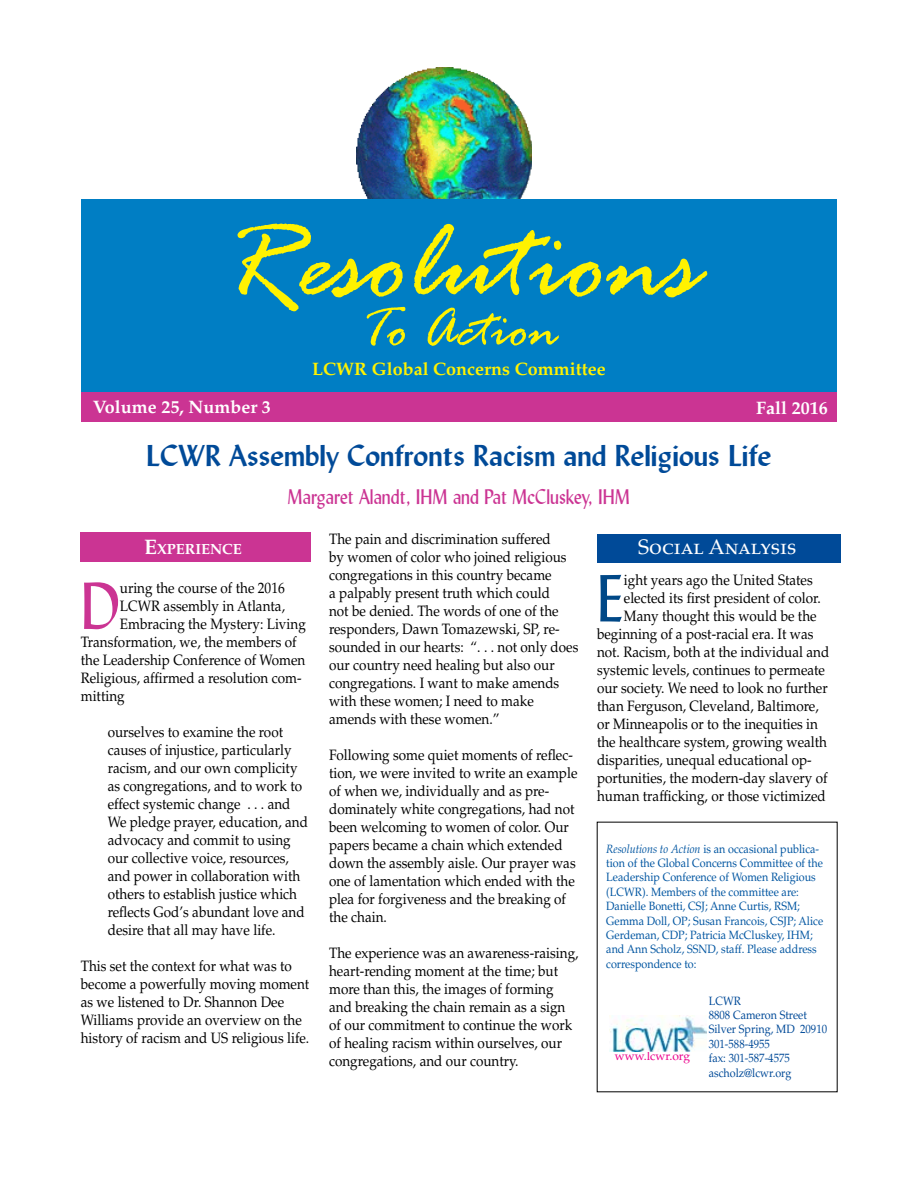
<style>
.page{position:relative;width:918px;height:1188px;background:#fff}
.page>*{position:absolute;margin:0;border:0;box-sizing:border-box;transform-origin:0 0}
.t1{font:italic 117px "Rage";color:#fff200}
.t2{font:65.85px "Lydian BT";color:#cb3493;scale:.9 1}
.t3{font:65.85px "Lydian BT";color:#004887;scale:.9 1}
.t4{font:italic 57px "Rage";color:#fff200}
.t5{font:700 30px "Lydian BT";color:#004a98}
.t6{font:21px "Lydian BT";color:#cb3493;scale:.9 1}
.t7{font:21px "Palatino LT Std";color:#fff}
.t8{font:700 18px "Palatino LT Std";color:#fff200}
.t9{font:700 18px "Palatino LT Std";color:#fff}
.t10{font:15px/18px "Palatino LT Std";color:#000;scale:.9 1}
.t11{font:700 14.7px "Palatino LT Std";color:#fff}
.t12{font:12px/14.4px "Palatino LT Std";color:#0055a1;scale:.9 1}
.t13{font:12px/14.4px "Palatino LT Std";color:#004a98;scale:.9 1}
.t14{font:12px "Palatino LT Std";color:#ec008c}
.s1{font-size:21px}
.s2{font-style:italic}
</style>
<div class="page">
<div style="left:81px;top:392px;width:756px;height:30px;background:#cb3493"></div>
<img style="left:356px;top:68px;width:176px;height:132px">
<div style="left:81px;top:200px;width:756px;height:192px;background:#007ec4"></div>
<img style="left:609px;top:1016px;width:97px;height:36px">
<div style="left:81px;top:532px;width:230px;height:30px;background:#cb3493"></div>
<div style="left:597px;top:534px;width:244px;height:28px;background:#004a98"></div>
<h1 class="t1" style="left:219px;top:201px;width:482px">Resolutions</h1>
<h3 class="t4" style="left:359px;top:299px;width:201px">To Action</h3>
<p class="t8" style="left:312px;top:358px;width:295px">LCWR Global Concerns Committee</p>
<p class="t9" style="left:93px;top:397px;width:180px">Volume 25, Number 3</p>
<p class="t9" style="left:756px;top:397px;width:73px">Fall 2016</p>
<h3 class="t5" style="left:146px;top:438px;width:627px">LCWR Assembly Confronts Racism and Religious Life</h3>
<h3 class="t6" style="left:288px;top:484px;width:382px">Margaret Alandt, IHM and Pat McCluskey, IHM</h3>
<p class="t11" style="left:144px;top:540px;width:98px"><span class="s1">E</span>XPERIENCE</p>
<h2 class="t2" style="left:81px;top:566px;width:45px">D</h2>
<p class="t10" style="left:120px;top:579px;width:185px">uring the course of the 2016</p>
<p class="t10" style="left:120px;top:597px;width:185px">LCWR assembly in Atlanta,</p>
<p class="t10" style="left:120px;top:615px;width:208px">Embracing the Mystery: Living</p>
<p class="t10" style="left:81px;top:633px;width:242px">Transformation, we, the members of</p>
<p class="t10" style="left:81px;top:651px;width:251px">the Leadership Conference of Women</p>
<p class="t10" style="left:81px;top:669px;width:247px">Religious, affirmed a resolution com-</p>
<p class="t10" style="left:81px;top:687px;width:50px">mitting</p>
<p class="t10" style="left:108px;top:723px;width:224px">ourselves to examine the root causes of injustice, particularly racism, and our own complicity as congregations, and to work to effect systemic change . . . and<br>We pledge prayer, education, and advocacy and commit to using our collective voice, resources, and power in collaboration with others to establish justice which reflects God’s abundant love and desire that all may have life.</p>
<p class="t10" style="left:81px;top:957px;width:256px">This set the context for what was to become a powerfully moving moment as we listened to Dr. Shannon Dee Williams provide an overview on the history of racism and US religious life.</p>
<p class="t10" style="left:329px;top:530px;width:279px">The pain and discrimination suffered<br>by women of color who joined religious congregations in this country became<br>a palpably present truth which could<br>not be denied. The words of one of the responders, Dawn Tomazewski, SP, re&shy;sounded in our hearts: “. . . not only does our country need healing but also our congregations. I want to make amends with these women; I need to make amends with these women.”</p>
<p class="t10" style="left:329px;top:746px;width:277px">Following some quiet moments of reflec&shy;tion, we were invited to write an example of when we, individually and as pre&shy;dominately white congregations, had not been welcoming to women of color. Our papers became a chain which extended down the assembly aisle. Our prayer was one of lamentation which ended with the plea for forgiveness and the breaking of the chain.</p>
<p class="t10" style="left:329px;top:944px;width:279px">The experience was an awareness-raising, heart-rending moment at the time; but more than this, the images of forming and breaking the chain remain as a sign of our commitment to continue the work of healing racism within ourselves, our congregations, and our country.</p>
<h3 class="t7" style="left:638px;top:534px;width:160px">Social Analysis</h3>
<h2 class="t3" style="left:597px;top:558px;width:31px">E</h2>
<p class="t10" style="left:624px;top:572px;width:211px">ight years ago the United States</p>
<p class="t10" style="left:624px;top:590px;width:220px">elected its first president of color.</p>
<p class="t10" style="left:624px;top:608px;width:216px">Many thought this would be the</p>
<p class="t10" style="left:597px;top:626px;width:242px">beginning of a post-racial era. It was</p>
<p class="t10" style="left:597px;top:644px;width:260px">not. Racism, both at the individual and</p>
<p class="t10" style="left:597px;top:662px;width:255px">systemic levels, continues to permeate</p>
<p class="t10" style="left:597px;top:680px;width:258px">our society. We need to look no further</p>
<p class="t10" style="left:597px;top:698px;width:248px">than Ferguson, Cleveland, Baltimore,</p>
<p class="t10" style="left:597px;top:716px;width:247px">or Minneapolis or to the inequities in</p>
<p class="t10" style="left:597px;top:734px;width:257px">the healthcare system, growing wealth</p>
<p class="t10" style="left:597px;top:752px;width:240px">disparities, unequal educational op-</p>
<p class="t10" style="left:597px;top:770px;width:258px">portunities, the modern-day slavery of</p>
<p class="t10" style="left:597px;top:788px;width:256px">human trafficking, or those victimized</p>
<p class="t12" style="left:606px;top:841px;width:243px"><span class="s2">Resolutions to Action</span> is an occasional publica&shy;tion of the Global Concerns Committee of the Leadership Conference of Women Religious (LCWR). Members of the committee are:<br>Danielle Bonetti, CSJ; Anne Curtis, RSM; Gemma Doll, OP; Susan Francois, CSJP; Alice Gerdeman, CDP; Patricia McCluskey, IHM; and Ann Scholz, SSND, staff. Please address correspondence to:</p>
<p class="t14" style="left:615px;top:1049px;width:77px">www.lcwr.org</p>
<p class="t13" style="left:709px;top:993px;width:133px">LCWR<br>8808 Cameron Street<br>Silver Spring, MD 20910<br>301-588-4955<br>fax: 301-587-4575 ascholz@lcwr.org</p>
</div>
